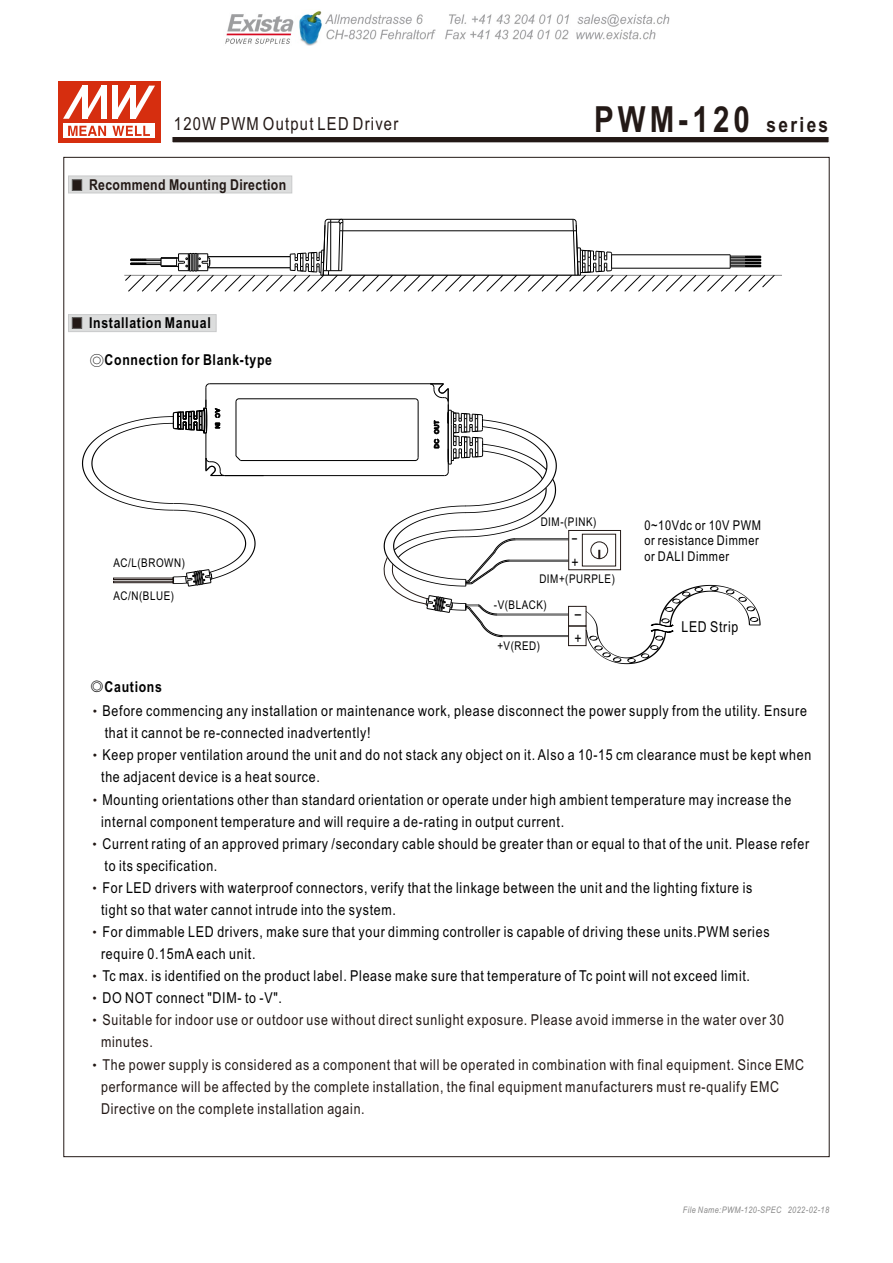
<style>
.page{position:relative;width:893px;height:1263px;background:#fff}
.page>*{position:absolute;margin:0;border:0;box-sizing:border-box;transform-origin:0 0}
.t1{font:700 36px "Arial Narrow";letter-spacing:.115em;color:#231916}
.t2{font:18px "Arial Narrow";letter-spacing:.07em;color:#231916}
.t3{font:15px/23.7px "Arial Narrow";letter-spacing:.045em;color:#000}
.t4{font:15px "Arial Narrow";letter-spacing:.045em;color:#231916}
.t5{font:700 15px "Arial Narrow";letter-spacing:.045em;color:#000}
.t6{font:700 15px "Arial Narrow";letter-spacing:.025em;color:#231916}
.t7{font:13.5px/15.3px "Arial Narrow";letter-spacing:.045em;color:#000}
.t8{font:12px "Arial Narrow";letter-spacing:.045em;color:#000}
.t9{font:italic 9px "Arial Narrow";letter-spacing:.045em;color:#898989}
.s1{font-size:21px}
.s2{font-family:"Ming Li U";font-weight:400}
.s3{font-family:"Adobe Fangsong Std"}
.s4{font-weight:700}
.s5{font-family:"Ming Li U";color:#231916}
.s6{font-family:"Ming Li U"}
</style>
<div class="page">
<svg style="left:172px;top:137px;width:657px;height:6px;background:#3b322f"></svg>
<svg style="left:68px;top:314px;width:148px;height:18px;background:#d2d2d2"></svg>
<hr style="left:448px;top:389px;width:1px;height:35px;background:#000">
<hr style="left:240px;top:460px;width:176px;height:1px;background:#000">
<hr style="left:418px;top:402px;width:1px;height:55px;background:#000">
<hr style="left:211px;top:475px;width:233px;height:1px;background:#000">
<hr style="left:239px;top:398px;width:176px;height:1px;background:#000">
<hr style="left:210px;top:383px;width:233px;height:1px;background:#000">
<svg style="left:430px;top:383px;width:19px;height:19px"></svg>
<svg style="left:82px;top:383px;width:173px;height:204px"></svg>
<div style="left:113px;top:578px;width:60px;height:2px;border:1px solid #231916"></div>
<div style="left:113px;top:581px;width:60px;height:2px;border:1px solid #231916"></div>
<hr style="left:503px;top:635px;width:65px;height:1px;background:#000">
<hr style="left:515px;top:540px;width:54px;height:1px;background:#000">
<hr style="left:502px;top:636px;width:66px;height:1px;background:#000">
<hr style="left:515px;top:538px;width:54px;height:1px;background:#000">
<hr style="left:497px;top:615px;width:71px;height:1px;background:#000">
<hr style="left:510px;top:560px;width:59px;height:1px;background:#000">
<hr style="left:497px;top:614px;width:71px;height:1px;background:#000">
<hr style="left:510px;top:561px;width:59px;height:1px;background:#000">
<div style="left:568px;top:626px;width:18px;height:20px;border:1px solid #231916"></div>
<div style="left:568px;top:606px;width:18px;height:20px;border:1px solid #231916"></div>
<div style="left:568px;top:530px;width:53px;height:40px;border:1px solid #231916"></div>
<div style="left:582px;top:534px;width:34px;height:32px;border:1px solid #231916"></div>
<div style="left:591px;top:542px;width:17px;height:17px;border:1px solid #231916;border-radius:50%"></div>
<svg style="left:598px;top:550px;width:2px;height:9px"></svg>
<svg style="left:383px;top:410px;width:174px;height:227px"></svg>
<svg style="left:68px;top:176px;width:224px;height:17px;background:#d5d6d6"></svg>
<hr style="left:124px;top:275px;width:658px;height:1px;background:#000">
<svg style="left:125px;top:219px;width:650px;height:73px"></svg>
<div style="left:58px;top:82px;width:102px;height:61px;background:#d62e0f"></div>
<div style="left:63px;top:123px;width:92px;height:15px;background:#fff"></div>
<svg style="left:112px;top:126px;width:38px;height:10px"></svg>
<svg style="left:68px;top:126px;width:38px;height:10px"></svg>
<div style="left:101px;top:86px;width:6px;height:33px;background:#fff"></div>
<svg style="left:63px;top:86px;width:38px;height:33px"></svg>
<div style="left:112px;top:86px;width:6px;height:33px;background:#fff"></div>
<svg style="left:118px;top:86px;width:37px;height:33px"></svg>
<img style="left:225px;top:10px;width:445px;height:35px">
<svg style="left:575px;top:584px;width:186px;height:81px"></svg>
<p class="t2" style="left:174px;top:117px;width:226px">120W PWM Output LED Driver</p>
<h1 class="t1" style="left:594px;top:106px;width:236px">PWM-120 <span class="s1">series</span></h1>
<p class="t6" style="left:89px;top:179px;width:199px">Recommend Mounting Direction</p>
<p class="t5" style="left:89px;top:317px;width:123px">Installation Manual</p>
<p class="t5" style="left:90px;top:354px;width:184px"><span class="s2">◎</span>Connection for Blank-type</p>
<p class="t8" style="left:113px;top:558px;width:73px">AC/L(BROWN)</p>
<p class="t8" style="left:113px;top:591px;width:62px">AC/N(BLUE)</p>
<p class="t8" style="left:541px;top:517px;width:57px">DIM-(PINK)</p>
<p class="t8" style="left:539px;top:574px;width:77px">DIM+(PURPLE)</p>
<p class="t8" style="left:494px;top:600px;width:55px">-V(BLACK)</p>
<p class="t8" style="left:497px;top:642px;width:44px">+V(RED)</p>
<p class="t7" style="left:644px;top:519px;width:118px">0~10Vdc or 10V PWM or resistance Dimmer or DALI Dimmer</p>
<p class="t3" style="left:681px;top:616px;width:58px">LED Strip</p>
<p class="t3" style="left:87px;top:677px;width:721px"><span class="s3">◎</span><span class="s4">Cautions<br></span><span class="s5">‧</span>Before commencing any installation or maintenance work, please disconnect the power supply from the utility. Ensure</p>
<p class="t3" style="left:105px;top:722px;width:267px">that it cannot be re-connected inadvertently!</p>
<p class="t3" style="left:87px;top:745px;width:725px"><span class="s5">‧</span>Keep proper ventilation around the unit and do not stack any object on it. Also a 10-15 cm clearance must be kept when</p>
<p class="t3" style="left:101px;top:767px;width:220px">the adjacent device is a heat source.</p>
<p class="t3" style="left:87px;top:789px;width:705px"><span class="s5">‧</span>Mounting orientations other than standard orientation or operate under high ambient temperature may increase the</p>
<p class="t3" style="left:101px;top:811px;width:464px">internal component temperature and will require a de-rating in output current.</p>
<p class="t3" style="left:87px;top:833px;width:723px"><span class="s5">‧</span>Current rating of an approved primary /secondary cable should be greater than or equal to that of the unit. Please refer</p>
<p class="t3" style="left:105px;top:855px;width:114px">to its specification.</p>
<p class="t3" style="left:87px;top:877px;width:667px"><span class="s5">‧</span>For LED drivers with waterproof connectors, verify that the linkage between the unit and the lighting fixture is</p>
<p class="t3" style="left:101px;top:899px;width:296px">tight so that water cannot intrude into the system.</p>
<p class="t3" style="left:87px;top:921px;width:684px"><span class="s5">‧</span>For dimmable LED drivers, make sure that your dimming controller is capable of driving these units.PWM series</p>
<p class="t3" style="left:101px;top:943px;width:156px">require 0.15mA each unit.</p>
<p class="t3" style="left:87px;top:965px;width:664px"><span class="s5">‧</span>Tc max. is identified on the product label. Please make sure that temperature of Tc point will not exceed limit.</p>
<p class="t3" style="left:87px;top:987px;width:196px"><span class="s5">‧</span>DO NOT connect "DIM- to -V".</p>
<p class="t4" style="left:87px;top:1014px;width:698px"><span class="s6">‧</span>Suitable for indoor use or outdoor use without direct sunlight exposure. Please avoid immerse in the water over 30</p>
<p class="t4" style="left:101px;top:1036px;width:53px">minutes.</p>
<p class="t4" style="left:87px;top:1058px;width:718px"><span class="s6">‧</span>The power supply is considered as a component that will be operated in combination with final equipment. Since EMC</p>
<p class="t4" style="left:101px;top:1081px;width:679px">performance will be affected by the complete installation, the final equipment manufacturers must re-qualify EMC</p>
<p class="t4" style="left:101px;top:1103px;width:265px">Directive on the complete installation again.</p>
<p class="t9" style="left:683px;top:1207px;width:148px">File Name:PWM-120-SPEC 2022-02-18</p>
</div>
